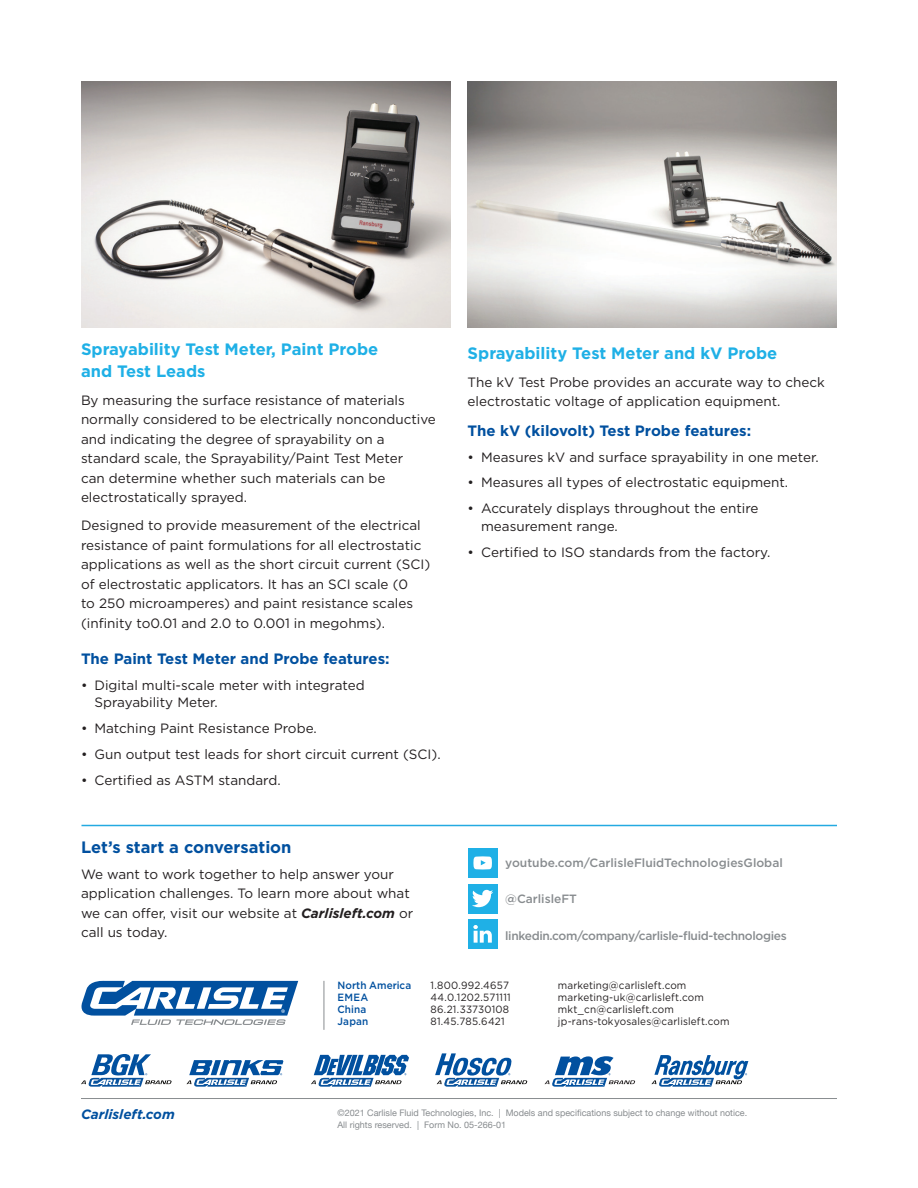
<style>
.page{position:relative;width:918px;height:1188px;background:#fff}
.page>*{position:absolute;margin:0;border:0;box-sizing:border-box;transform-origin:0 0}
.t1{font:700 16.5px/21.6px "Gotham";color:#1fb0e6}
.t2{font:700 16.5px "Gotham";color:#01509f}
.t3{font:700 15px "Gotham";color:#01509f}
.t4{font:13.5px/19.5px "Gotham";color:#231f20}
.t5{font:italic 700 13.5px "Gotham";color:#01509f}
.t6{font:500 12px "Gotham";color:#888c8f}
.t7{font:500 12px "Gotham";letter-spacing:-.03em;color:#888c8f}
.t8{font:10.5px "Gotham";letter-spacing:.015em;color:#231f20;scale:.95 1}
.t9{font:500 10.5px "Gotham";letter-spacing:.01em;color:#01509f;scale:.95 1}
.t10{font:9px/12px "Helvetica Neue";color:#888c8f}
.s1{font-weight:700;font-style:italic}
</style>
<div class="page">
<hr style="left:324px;top:981px;width:1px;height:49px;background:#888c8f">
<svg style="left:81px;top:981px;width:217px;height:44px"></svg>
<hr style="left:81px;top:1098px;width:756px;height:1px;background:#888c8f">
<svg style="left:81px;top:1054px;width:91px;height:33px"></svg>
<svg style="left:545px;top:1056px;width:90px;height:31px"></svg>
<svg style="left:187px;top:1060px;width:96px;height:27px"></svg>
<svg style="left:435px;top:1053px;width:92px;height:34px"></svg>
<svg style="left:651px;top:1055px;width:97px;height:32px"></svg>
<svg style="left:311px;top:1055px;width:98px;height:32px"></svg>
<hr style="left:81px;top:825px;width:756px;height:1px;background:#24aae1">
<div style="left:468px;top:848px;width:29px;height:29px;background:#1fb0e6"></div>
<svg style="left:473px;top:856px;width:19px;height:14px"></svg>
<div style="left:468px;top:920px;width:29px;height:29px;background:#1fb0e6"></div>
<svg style="left:473px;top:925px;width:19px;height:18px"></svg>
<div style="left:468px;top:884px;width:29px;height:29px;background:#1fb0e6"></div>
<svg style="left:472px;top:890px;width:21px;height:17px"></svg>
<img style="left:81px;top:81px;width:369px;height:246px">
<img style="left:468px;top:81px;width:369px;height:246px">
<p class="t1" style="left:81px;top:338px;width:299px">Sprayability Test Meter, Paint Probe and Test Leads</p>
<p class="t4" style="left:81px;top:390px;width:356px">By measuring the surface resistance of materials normally considered to be electrically nonconductive and indicating the degree of sprayability on a standard scale, the Sprayability/Paint Test Meter<br>can determine whether such materials can be electrostatically sprayed.</p>
<p class="t4" style="left:81px;top:516px;width:351px">Designed to provide measurement of the electrical resistance of paint formulations for all electrostatic applications as well as the short circuit current (SCI) of electrostatic applicators. It has an SCI scale (0<br>to 250 microamperes) and paint resistance scales (infinity to0.01 and 2.0 to 0.001 in megohms).</p>
<p class="t3" style="left:81px;top:649px;width:310px">The Paint Test Meter and Probe features:</p>
<p class="t4" style="left:94px;top:676px;width:272px;line-height:17.2px;text-indent:-14px">• Digital multi-scale meter with integrated<br>Sprayability Meter.</p>
<p class="t4" style="left:81px;top:718px;width:237px">• Matching Paint Resistance Probe.</p>
<p class="t4" style="left:81px;top:744px;width:361px">• Gun output test leads for short circuit current (SCI).</p>
<p class="t4" style="left:81px;top:770px;width:201px">• Certified as ASTM standard.</p>
<p class="t2" style="left:81px;top:836px;width:212px">Let’s start a conversation</p>
<p class="t4" style="left:81px;top:864px;width:334px">We want to work together to help answer your application challenges. To learn more about what we can offer, visit our website at <span class="s1">Carlisleft.com</span> or call us today.</p>
<p class="t1" style="left:468px;top:342px;width:311px">Sprayability Test Meter and kV Probe</p>
<p class="t4" style="left:468px;top:372px;width:359px">The kV Test Probe provides an accurate way to check electrostatic voltage of application equipment.</p>
<p class="t3" style="left:468px;top:420px;width:285px">The kV (kilovolt) Test Probe features:</p>
<p class="t4" style="left:468px;top:447px;width:353px">• Measures kV and surface sprayability in one meter.</p>
<p class="t4" style="left:468px;top:473px;width:322px">• Measures all types of electrostatic equipment.</p>
<p class="t4" style="left:481px;top:500px;width:279px;line-height:17.2px;text-indent:-14px">• Accurately displays throughout the entire measurement range.</p>
<p class="t4" style="left:468px;top:542px;width:304px">• Certified to ISO standards from the factory.</p>
<p class="t6" style="left:505px;top:855px;width:279px">youtube.com/CarlisleFluidTechnologiesGlobal</p>
<p class="t6" style="left:505px;top:891px;width:73px">@CarlisleFT</p>
<p class="t7" style="left:505px;top:928px;width:283px">linkedin.com/company/carlisle-fluid-technologies</p>
<p class="t5" style="left:81px;top:1105px;width:95px">Carlisleft.com</p>
<p class="t9" style="left:338px;top:979px;width:79px">North America</p>
<p class="t8" style="left:430px;top:979px;width:84px">1.800.992.4657</p>
<p class="t8" style="left:558px;top:979px;width:137px">marketing@carlisleft.com</p>
<p class="t9" style="left:337px;top:991px;width:34px">EMEA</p>
<p class="t8" style="left:430px;top:991px;width:86px">44.0.1202.571111</p>
<p class="t8" style="left:558px;top:991px;width:155px">marketing-uk@carlisleft.com</p>
<p class="t9" style="left:337px;top:1003px;width:32px">China</p>
<p class="t8" style="left:430px;top:1003px;width:84px">86.21.33730108</p>
<p class="t8" style="left:558px;top:1003px;width:124px">mkt_cn@carlisleft.com</p>
<p class="t9" style="left:337px;top:1015px;width:34px">Japan</p>
<p class="t8" style="left:430px;top:1015px;width:79px">81.45.785.6421</p>
<p class="t8" style="left:558px;top:1015px;width:182px">jp-rans-tokyosales@carlisleft.com</p>
<p class="t10" style="left:338px;top:1108px;width:411px">©2021 Carlisle Fluid Technologies, Inc. | Models and specifications subject to change without notice.<br>All rights reserved. | Form No. 05-266-01</p>
</div>
